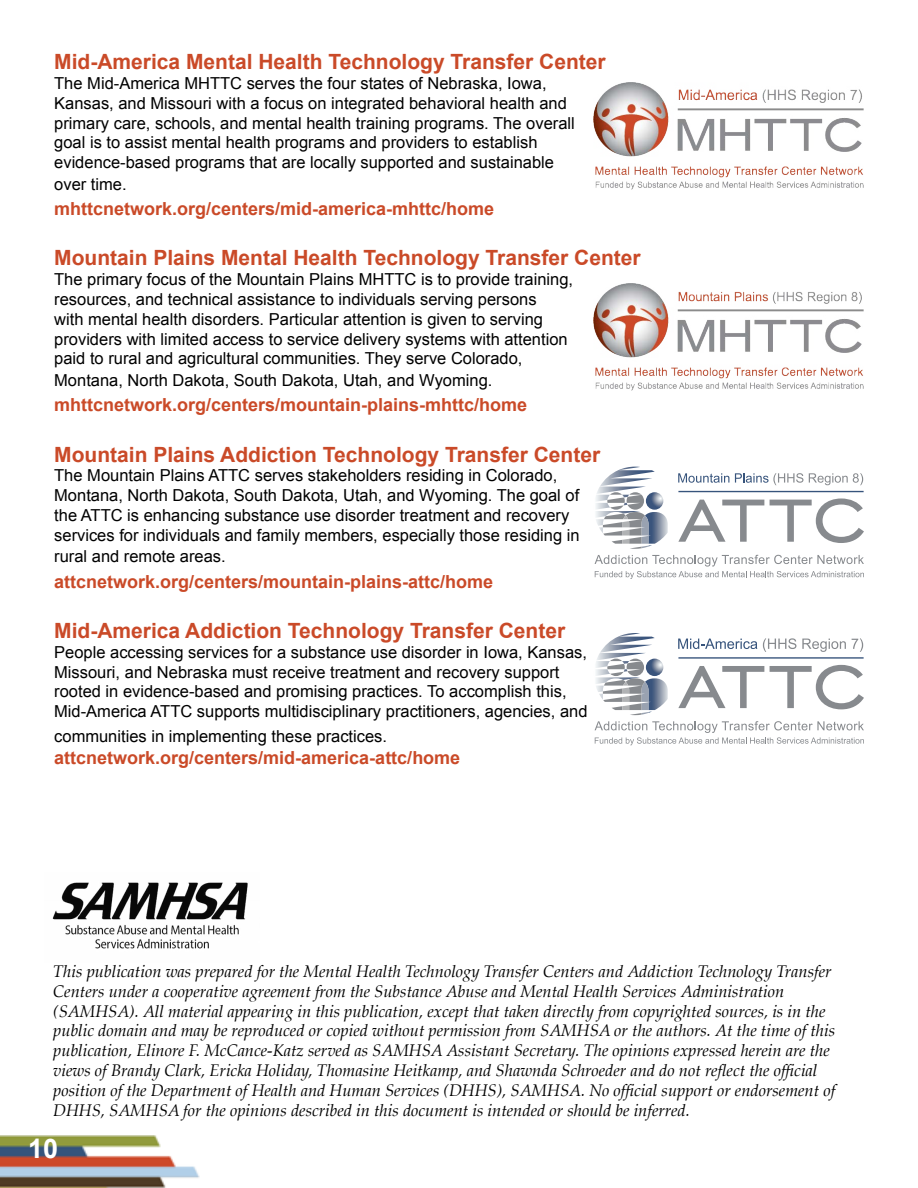
<style>
.page{position:relative;width:918px;height:1188px;background:#fff}
.page>*{position:absolute;margin:0;border:0;box-sizing:border-box;transform-origin:0 0}
.t1{font:700 27px "Arial";color:#fff}
.t2{font:700 21px "Arial";color:#ca4a28}
.t3{font:700 18px "Arial";color:#ca4a28}
.t4{font:16.5px/19.8px "Arial";color:#000}
.t5{font:italic 16.5px/19.8px "Palatino";color:#000}
</style>
<div class="page">
<img style="left:0;top:1136px;width:200px;height:52px">
<img style="left:52px;top:882px;width:196px;height:67px">
<svg style="left:678px;top:665px;width:186px;height:44px"></svg>
<svg style="left:596px;top:633px;width:72px;height:82px"></svg>
<svg style="left:595px;top:721px;width:269px;height:24px"></svg>
<hr style="left:678px;top:657px;width:186px;height:2px;background:#37547c">
<svg style="left:678px;top:639px;width:79px;height:10px"></svg>
<svg style="left:763px;top:638px;width:33px;height:14px"></svg>
<svg style="left:802px;top:639px;width:44px;height:13px"></svg>
<svg style="left:852px;top:638px;width:11px;height:14px"></svg>
<svg style="left:678px;top:498px;width:186px;height:45px"></svg>
<svg style="left:596px;top:467px;width:72px;height:82px"></svg>
<svg style="left:595px;top:555px;width:269px;height:24px"></svg>
<hr style="left:678px;top:491px;width:186px;height:1px;background:#37547c">
<svg style="left:678px;top:473px;width:51px;height:10px"></svg>
<svg style="left:735px;top:473px;width:68px;height:12px"></svg>
<svg style="left:809px;top:473px;width:54px;height:12px"></svg>
<img style="left:594px;top:284px;width:270px;height:107px">
<img style="left:594px;top:82px;width:270px;height:108px">
<p class="t2" style="left:54px;top:48px;width:553px">Mid-America Mental Health Technology Transfer Center</p>
<p class="t4" style="left:54px;top:74px;width:522px">The Mid-America MHTTC serves the four states of Nebraska, Iowa, Kansas, and Missouri with a focus on integrated behavioral health and primary care, schools, and mental health training programs. The overall goal is to assist mental health programs and providers to establish evidence-based programs that are locally supported and sustainable</p>
<p class="t4" style="left:54px;top:174px;width:74px">over time.</p>
<p class="t3" style="left:54px;top:197px;width:442px">mhttcnetwork.org/centers/mid-america-mhttc/home</p>
<p class="t2" style="left:54px;top:244px;width:588px">Mountain Plains Mental Health Technology Transfer Center</p>
<p class="t4" style="left:54px;top:270px;width:521px">The primary focus of the Mountain Plains MHTTC is to provide training, resources, and technical assistance to individuals serving persons<br>with mental health disorders. Particular attention is given to serving providers with limited access to service delivery systems with attention paid to rural and agricultural communities. They serve Colorado,</p>
<p class="t4" style="left:54px;top:371px;width:440px">Montana, North Dakota, South Dakota, Utah, and Wyoming.</p>
<p class="t3" style="left:54px;top:393px;width:475px">mhttcnetwork.org/centers/mountain-plains-mhttc/home</p>
<p class="t2" style="left:54px;top:440px;width:548px">Mountain Plains Addiction Technology Transfer Center</p>
<p class="t4" style="left:54px;top:466px;width:527px">The Mountain Plains ATTC serves stakeholders residing in Colorado, Montana, North Dakota, South Dakota, Utah, and Wyoming. The goal of the ATTC is enhancing substance use disorder treatment and recovery services for individuals and family members, especially those residing in</p>
<p class="t4" style="left:54px;top:547px;width:173px">rural and remote areas.</p>
<p class="t3" style="left:54px;top:569px;width:441px">attcnetwork.org/centers/mountain-plains-attc/home</p>
<p class="t2" style="left:54px;top:617px;width:513px">Mid-America Addiction Technology Transfer Center</p>
<p class="t4" style="left:54px;top:642px;width:535px">People accessing services for a substance use disorder in Iowa, Kansas, Missouri, and Nebraska must receive treatment and recovery support rooted in evidence-based and promising practices. To accomplish this, Mid-America ATTC supports multidisciplinary practitioners, agencies, and</p>
<p class="t4" style="left:54px;top:727px;width:334px">communities in implementing these practices.</p>
<p class="t3" style="left:54px;top:746px;width:408px">attcnetwork.org/centers/mid-america-attc/home</p>
<p class="t5" style="left:53px;top:962px;width:784px">This publication was prepared for the Mental Health Technology Transfer Centers and Addiction Technology Transfer Centers under a cooperative agreement from the Substance Abuse and Mental Health Services Administration (SAMHSA). All material appearing in this publication, except that taken directly from copyrighted sources, is in the public domain and may be reproduced or copied without permission from SAMHSA or the authors. At the time of this publication, Elinore F. McCance-Katz served as SAMHSA Assistant Secretary. The opinions expressed herein are the views of Brandy Clark, Ericka Holiday, Thomasine Heitkamp, and Shawnda Schroeder and do not reflect the official position of the Department of Health and Human Services (DHHS), SAMHSA. No official support or endorsement of DHHS, SAMHSA for the opinions described in this document is intended or should be inferred.</p>
<h1 class="t1" style="left:28px;top:1130px;width:32px">10</h1>
</div>
